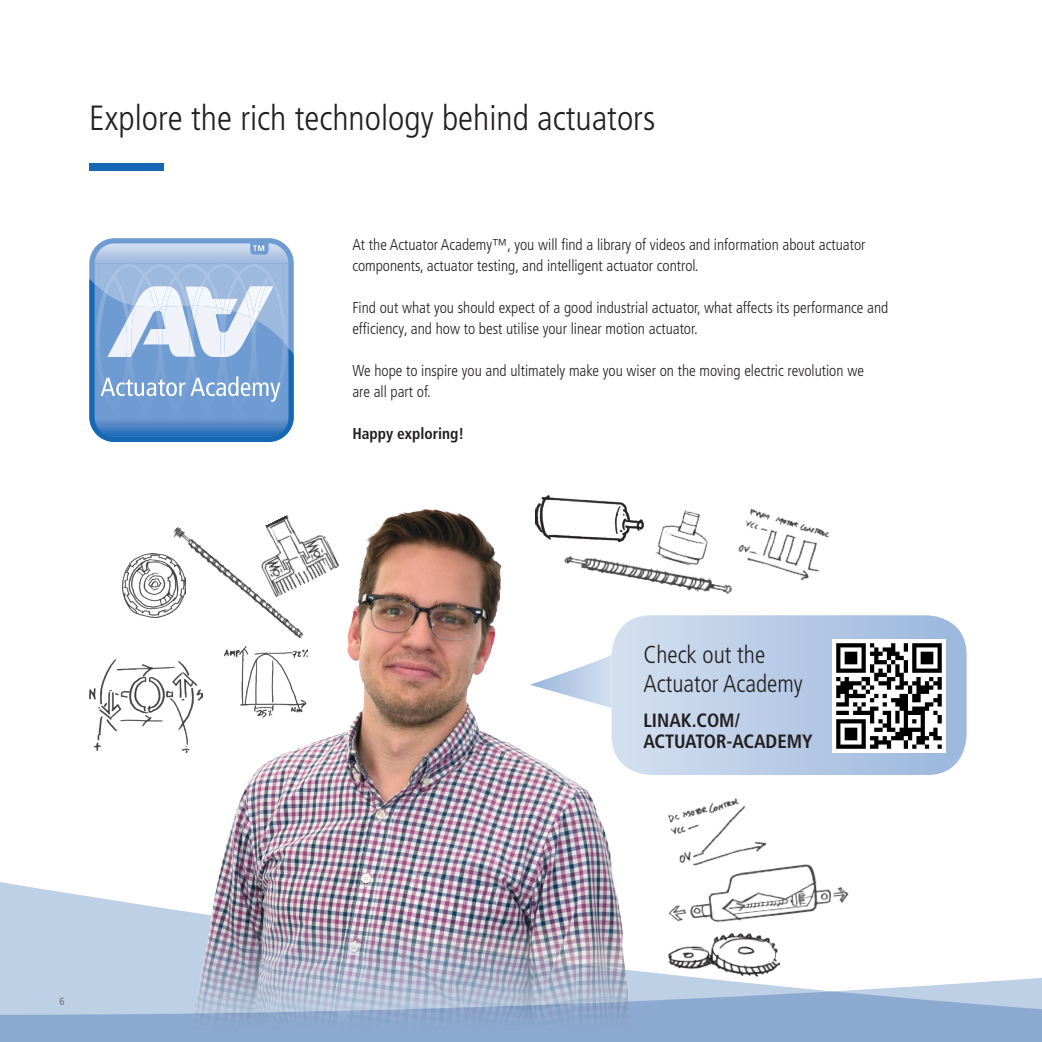
<style>
.page{position:relative;width:1042px;height:1042px;background:#fff}
.page>*{position:absolute;margin:0;border:0;box-sizing:border-box;transform-origin:0 0}
.t1{font:300 condensed 35px "Frutiger LT Pro";color:#231f20}
.t2{font:300 condensed 24.5px/29.8px "Frutiger LT Pro";color:#231f20}
.t3{font:700 condensed 19.25px "Frutiger LT Pro";color:#231f20}
.t4{font:300 condensed 15.75px/21px "Frutiger LT Pro";color:#231f20}
.t5{font:700 condensed 15.75px "Frutiger LT Pro";color:#231f20}
.t6{font:condensed 10.5px "Frutiger LT Pro";color:#6c6d70}
</style>
<div class="page">
<svg style="left:0;top:882px;width:1042px;height:160px"></svg>
<img style="left:162px;top:507px;width:498px;height:535px">
<svg style="left:89px;top:238px;width:205px;height:204px"></svg>
<svg style="left:186px;top:615px;width:126px;height:73px"></svg>
<div style="left:218px;top:688px;width:76px;height:62px;background:#fff"></div>
<img style="left:123px;top:553px;width:48px;height:65px">
<img style="left:246px;top:507px;width:94px;height:90px">
<img style="left:224px;top:646px;width:84px;height:73px">
<img style="left:89px;top:648px;width:114px;height:104px">
<img style="left:171px;top:526px;width:133px;height:116px">
<img style="left:738px;top:509px;width:92px;height:72px">
<img style="left:536px;top:495px;width:107px;height:47px">
<img style="left:655px;top:507px;width:53px;height:46px">
<img style="left:563px;top:553px;width:169px;height:44px">
<img style="left:660px;top:864px;width:193px;height:75px">
<img style="left:667px;top:929px;width:114px;height:53px">
<img style="left:667px;top:798px;width:101px;height:75px">
<svg style="left:611px;top:615px;width:355px;height:160px"></svg>
<svg style="left:530px;top:654px;width:81px;height:54px"></svg>
<img style="left:832px;top:639px;width:113px;height:113px">
<div style="left:89px;top:164px;width:75px;height:7px;background:#1768b4"></div>
<p class="t1" style="left:89px;top:98px;width:567px">Explore the rich technology behind actuators</p>
<p class="t4" style="left:352px;top:234px;width:515px">At the Actuator Academy™, you will find a library of videos and information about actuator components, actuator testing, and intelligent actuator control.</p>
<p class="t4" style="left:352px;top:297px;width:537px">Find out what you should expect of a good industrial actuator, what affects its performance and efficiency, and how to best utilise your linear motion actuator.</p>
<p class="t4" style="left:352px;top:360px;width:513px">We hope to inspire you and ultimately make you wiser on the moving electric revolution we are all part of.</p>
<p class="t5" style="left:352px;top:424px;width:113px">Happy exploring!</p>
<p class="t2" style="left:643px;top:639px;width:161px">Check out the<br>Actuator Academy</p>
<p class="t3" style="left:643px;top:709px;width:98px">LINAK.COM/</p>
<p class="t3" style="left:643px;top:730px;width:171px">ACTUATOR-ACADEMY</p>
<p class="t6" style="left:60px;top:995px;width:7px">6</p>
</div>
